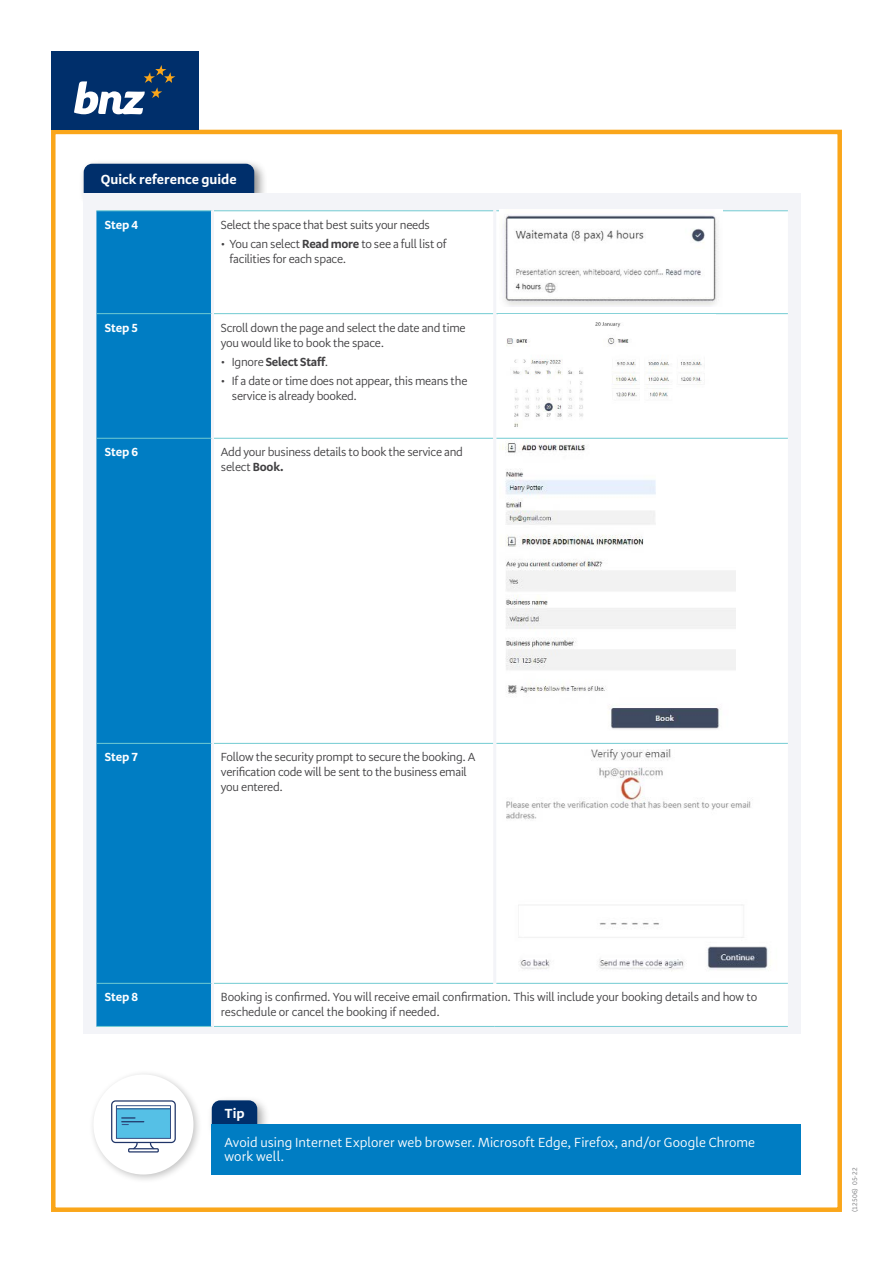
<style>
.page{position:relative;width:893px;height:1263px;background:#fff}
.page>*{position:absolute;margin:0;border:0;box-sizing:border-box;transform-origin:0 0}
.t1{font:13.5px/13.5px "Serrano Pro";letter-spacing:.005em;color:#fff}
.t2{font:700 13.5px "Serrano Pro";color:#fff}
.t3{font:12px/15px "Serrano Pro";letter-spacing:-.02em;color:#414042}
.t4{font:700 12px "Serrano Pro";letter-spacing:-.01em;color:#fff}
.t5{font:700 12px "Serrano Pro";letter-spacing:-.02em;color:#414042}
.t6{font:6.75px "Serrano Pro";letter-spacing:.01em;color:#77787b}
.s1{font-weight:700}
.s2{font-weight:400}
</style>
<div class="page">
<div style="left:207px;top:1095px;width:64px;height:45px;background:#000;opacity:.35"></div>
<svg style="left:212px;top:1100px;width:45px;height:24px"></svg>
<div style="left:79px;top:159px;width:189px;height:48px;background:#000;opacity:.45"></div>
<div style="left:84px;top:164px;width:170px;height:29px;background:#002f6b"></div>
<div style="left:84px;top:193px;width:717px;height:840px;background:#f3f4f8"></div>
<svg style="left:96px;top:212px;width:115px;height:814px;background:#1587c7"></svg>
<div style="left:214px;top:212px;width:574px;height:813px;background:#fff"></div>
<hr style="left:96px;top:983px;width:115px;height:1px;background:#72cbd2">
<hr style="left:96px;top:211px;width:115px;height:1px;background:#72cbd2">
<hr style="left:214px;top:211px;width:279px;height:1px;background:#72cbd2">
<hr style="left:496px;top:211px;width:292px;height:1px;background:#72cbd2">
<hr style="left:96px;top:313px;width:115px;height:1px;background:#72cbd2">
<hr style="left:214px;top:313px;width:279px;height:1px;background:#72cbd2">
<hr style="left:496px;top:313px;width:292px;height:1px;background:#72cbd2">
<hr style="left:96px;top:438px;width:115px;height:1px;background:#72cbd2">
<hr style="left:214px;top:438px;width:279px;height:1px;background:#72cbd2">
<hr style="left:496px;top:438px;width:292px;height:1px;background:#72cbd2">
<hr style="left:96px;top:743px;width:115px;height:1px;background:#72cbd2">
<hr style="left:214px;top:743px;width:279px;height:1px;background:#72cbd2">
<hr style="left:496px;top:743px;width:292px;height:1px;background:#72cbd2">
<hr style="left:496px;top:983px;width:292px;height:1px;background:#72cbd2">
<hr style="left:96px;top:1026px;width:115px;height:1px;background:#72cbd2">
<hr style="left:214px;top:1026px;width:281px;height:1px;background:#72cbd2">
<hr style="left:495px;top:1026px;width:293px;height:1px;background:#72cbd2">
<hr style="left:214px;top:983px;width:279px;height:1px;background:#72cbd2">
<hr style="left:493px;top:211px;width:3px;height:103px;background:#f3f4f8">
<hr style="left:493px;top:314px;width:3px;height:124px;background:#f3f4f8">
<hr style="left:493px;top:438px;width:3px;height:305px;background:#f3f4f8">
<hr style="left:493px;top:743px;width:3px;height:240px;background:#f3f4f8">
<img style="left:500px;top:441px;width:235px;height:289px">
<img style="left:500px;top:209px;width:222px;height:98px">
<img style="left:498px;top:315px;width:217px;height:115px">
<img style="left:502px;top:745px;width:278px;height:234px">
<div style="left:212px;top:1124px;width:589px;height:50px;background:#007dc3"></div>
<div style="left:88px;top:1069px;width:115px;height:115px;background:#000;opacity:.25"></div>
<div style="left:93px;top:1074px;width:100px;height:100px;background:#fff;border-radius:50%"></div>
<div style="left:116px;top:1108px;width:54px;height:30px;background:#55c0e6"></div>
<svg style="left:122px;top:1117px;width:22px;height:8px"></svg>
<div style="left:116px;top:1105px;width:55px;height:34px;border:1px solid #334d83"></div>
<div style="left:111px;top:1100px;width:65px;height:43px;border:1px solid #203568;border-radius:4px"></div>
<div style="left:128px;top:1148px;width:31px;height:4px;border:1px solid #203568"></div>
<svg style="left:132px;top:1141px;width:23px;height:9px"></svg>
<hr style="left:116px;top:1108px;width:54px;height:1px;background:#334d83">
<div style="left:51px;top:130px;width:791px;height:1082px;border:4px solid #faa61a"></div>
<div style="left:51px;top:51px;width:147px;height:79px;background:#002f6b"></div>
<svg style="left:74px;top:65px;width:101px;height:49px"></svg>
<p class="t2" style="left:101px;top:172px;width:137px">Quick reference guide</p>
<p class="t4" style="left:105px;top:218px;width:35px">Step 4</p>
<p class="t3" style="left:221px;top:217px;width:210px">Select the space that best suits your needs</p>
<p class="t3" style="left:230px;top:237px;width:219px;text-indent:-9px">• You can select <span class="s1">Read more</span> to see a full list of facilities for each space.</p>
<p class="t4" style="left:105px;top:320px;width:35px">Step 5</p>
<p class="t3" style="left:221px;top:320px;width:246px">Scroll down the page and select the date and time you would like to book the space.</p>
<p class="t5" style="left:221px;top:355px;width:109px"><span class="s2">• Ignore</span> Select Staff<span class="s2">.</span></p>
<p class="t3" style="left:232px;top:374px;width:237px;text-indent:-11px">• If a date or time does not appear, this means the service is already booked.</p>
<p class="t4" style="left:105px;top:445px;width:35px">Step 6</p>
<p class="t3" style="left:221px;top:445px;width:243px">Add your business details to book the service and select <span class="s1">Book.</span></p>
<p class="t4" style="left:105px;top:750px;width:35px">Step 7</p>
<p class="t3" style="left:221px;top:750px;width:256px">Follow the security prompt to secure the booking. A verification code will be sent to the business email you entered.</p>
<p class="t4" style="left:105px;top:990px;width:35px">Step 8</p>
<p class="t3" style="left:221px;top:990px;width:538px">Booking is confirmed. You will receive email confirmation. This will include your booking details and how to reschedule or cancel the booking if needed.</p>
<p class="t2" style="left:225px;top:1105px;width:22px">Tip</p>
<p class="t1" style="left:225px;top:1136px;width:532px">Avoid using Internet Explorer web browser. Microsoft Edge, Firefox, and/or Google Chrome work well.</p>
<p class="t6" style="left:851px;top:1212px;width:46px;rotate:-90deg">(12506) 05-22</p>
</div>
